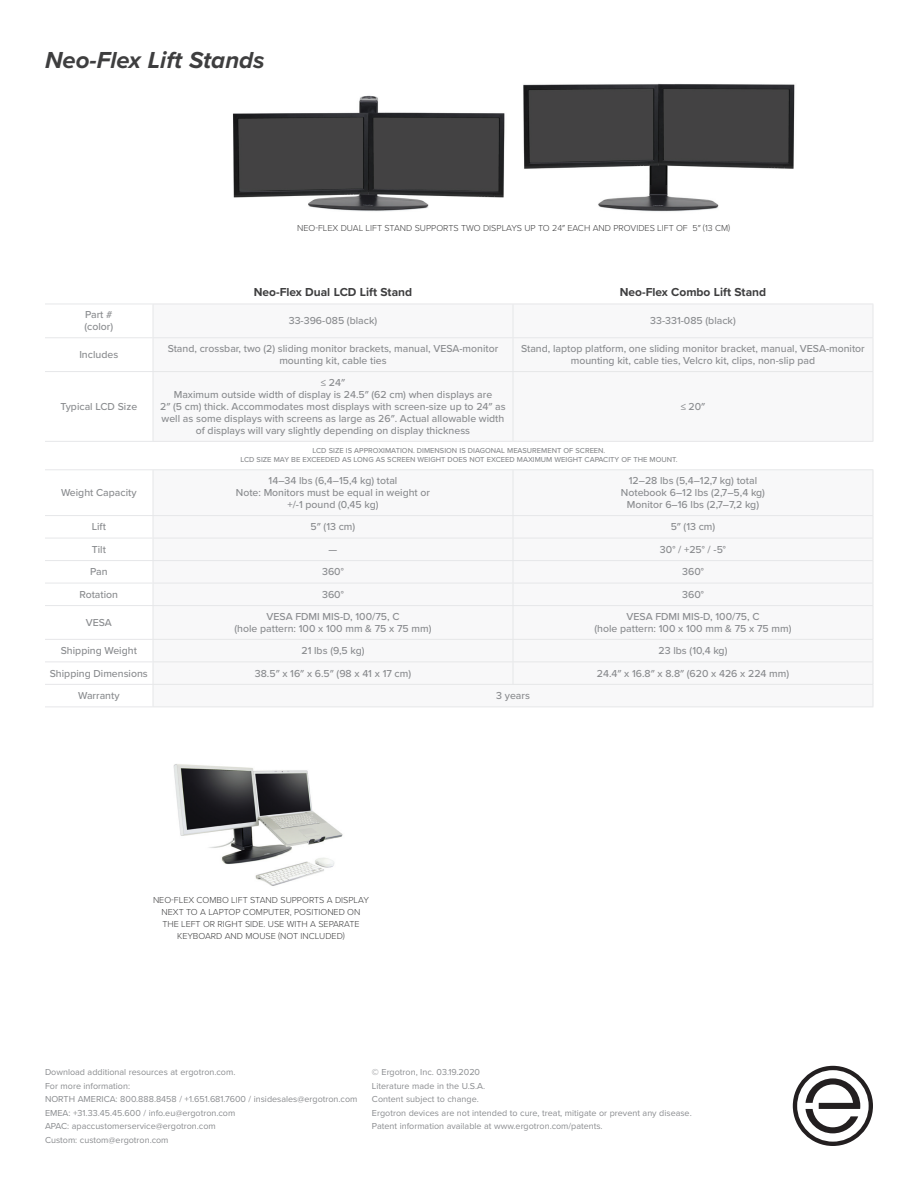
<style>
.page{position:relative;width:918px;height:1188px;background:#fff}
.page>*{position:absolute;margin:0;border:0;box-sizing:border-box;transform-origin:0 0}
.t1{font:italic 700 24px "Proxima Nova";color:#3e3e3f}
.t2{font:700 12px "Proxima Nova";color:#3e3e3f}
.t3{font:500 10.5px/12px "Proxima Nova";color:#8a8c8f;text-align:center}
.t4{font:9px/13.5px "Proxima Nova";color:#8a8c8f}
.t5{font:300 9px/12px "Proxima Nova";color:#3e3e3f;text-align:center}
.t6{font:500 7.5px/9px "Proxima Nova";color:#8a8c8f;text-align:center}
</style>
<div class="page">
<img style="left:233px;top:95px;width:272px;height:117px">
<img style="left:523px;top:83px;width:272px;height:129px">
<img style="left:173px;top:764px;width:170px;height:122px">
<svg style="left:793px;top:1066px;width:80px;height:80px"></svg>
<svg style="left:154px;top:305px;width:719px;height:402px"></svg>
<svg style="left:873px;top:516px;width:1px;height:89px"></svg>
<hr style="left:873px;top:606px;width:1px;height:33px;background:#e6e7e9">
<hr style="left:153px;top:304px;width:360px;height:1px;background:#e6e7e9">
<hr style="left:513px;top:304px;width:360px;height:1px;background:#e6e7e9">
<hr style="left:873px;top:304px;width:1px;height:33px;background:#e6e7e9">
<hr style="left:153px;top:337px;width:360px;height:1px;background:#e6e7e9">
<hr style="left:513px;top:337px;width:360px;height:1px;background:#e6e7e9">
<hr style="left:873px;top:338px;width:1px;height:33px;background:#e6e7e9">
<hr style="left:153px;top:371px;width:360px;height:1px;background:#e6e7e9">
<hr style="left:513px;top:371px;width:360px;height:1px;background:#e6e7e9">
<hr style="left:873px;top:372px;width:1px;height:69px;background:#e6e7e9">
<hr style="left:153px;top:441px;width:360px;height:1px;background:#e6e7e9">
<hr style="left:513px;top:441px;width:360px;height:1px;background:#e6e7e9">
<hr style="left:153px;top:469px;width:360px;height:1px;background:#e6e7e9">
<hr style="left:513px;top:469px;width:360px;height:1px;background:#e6e7e9">
<hr style="left:873px;top:470px;width:1px;height:45px;background:#e6e7e9">
<hr style="left:153px;top:515px;width:360px;height:1px;background:#e6e7e9">
<hr style="left:513px;top:515px;width:360px;height:1px;background:#e6e7e9">
<hr style="left:153px;top:538px;width:360px;height:1px;background:#e6e7e9">
<hr style="left:513px;top:538px;width:360px;height:1px;background:#e6e7e9">
<hr style="left:153px;top:560px;width:360px;height:1px;background:#e6e7e9">
<hr style="left:513px;top:560px;width:360px;height:1px;background:#e6e7e9">
<hr style="left:153px;top:583px;width:360px;height:1px;background:#e6e7e9">
<hr style="left:513px;top:583px;width:360px;height:1px;background:#e6e7e9">
<hr style="left:153px;top:605px;width:360px;height:1px;background:#e6e7e9">
<hr style="left:513px;top:605px;width:360px;height:1px;background:#e6e7e9">
<hr style="left:153px;top:639px;width:360px;height:1px;background:#e6e7e9">
<hr style="left:513px;top:639px;width:360px;height:1px;background:#e6e7e9">
<hr style="left:153px;top:662px;width:360px;height:1px;background:#e6e7e9">
<hr style="left:513px;top:662px;width:360px;height:1px;background:#e6e7e9">
<hr style="left:153px;top:684px;width:360px;height:1px;background:#e6e7e9">
<hr style="left:513px;top:684px;width:360px;height:1px;background:#e6e7e9">
<svg style="left:873px;top:640px;width:1px;height:67px"></svg>
<hr style="left:153px;top:707px;width:360px;height:1px;background:#e6e7e9">
<hr style="left:513px;top:707px;width:360px;height:1px;background:#e6e7e9">
<hr style="left:45px;top:304px;width:46px;height:1px;background:#e6e7e9">
<hr style="left:91px;top:304px;width:62px;height:1px;background:#e6e7e9">
<hr style="left:153px;top:304px;width:1px;height:33px;background:#e6e7e9">
<hr style="left:513px;top:304px;width:1px;height:33px;background:#e6e7e9">
<hr style="left:45px;top:337px;width:46px;height:1px;background:#e6e7e9">
<hr style="left:91px;top:337px;width:62px;height:1px;background:#e6e7e9">
<hr style="left:153px;top:338px;width:1px;height:33px;background:#e6e7e9">
<hr style="left:513px;top:338px;width:1px;height:33px;background:#e6e7e9">
<hr style="left:45px;top:371px;width:46px;height:1px;background:#e6e7e9">
<hr style="left:91px;top:371px;width:62px;height:1px;background:#e6e7e9">
<hr style="left:153px;top:372px;width:1px;height:69px;background:#e6e7e9">
<hr style="left:513px;top:372px;width:1px;height:69px;background:#e6e7e9">
<hr style="left:45px;top:441px;width:46px;height:1px;background:#e6e7e9">
<hr style="left:91px;top:441px;width:62px;height:1px;background:#e6e7e9">
<hr style="left:45px;top:469px;width:46px;height:1px;background:#e6e7e9">
<hr style="left:91px;top:469px;width:62px;height:1px;background:#e6e7e9">
<hr style="left:153px;top:470px;width:1px;height:45px;background:#e6e7e9">
<hr style="left:513px;top:470px;width:1px;height:45px;background:#e6e7e9">
<hr style="left:45px;top:515px;width:46px;height:1px;background:#e6e7e9">
<hr style="left:91px;top:515px;width:62px;height:1px;background:#e6e7e9">
<hr style="left:45px;top:538px;width:46px;height:1px;background:#e6e7e9">
<hr style="left:91px;top:538px;width:62px;height:1px;background:#e6e7e9">
<hr style="left:45px;top:560px;width:46px;height:1px;background:#e6e7e9">
<hr style="left:91px;top:560px;width:62px;height:1px;background:#e6e7e9">
<hr style="left:45px;top:583px;width:46px;height:1px;background:#e6e7e9">
<hr style="left:91px;top:583px;width:62px;height:1px;background:#e6e7e9">
<svg style="left:153px;top:516px;width:1px;height:89px"></svg>
<svg style="left:513px;top:516px;width:1px;height:89px"></svg>
<hr style="left:45px;top:605px;width:46px;height:1px;background:#e6e7e9">
<hr style="left:91px;top:605px;width:62px;height:1px;background:#e6e7e9">
<hr style="left:153px;top:606px;width:1px;height:33px;background:#e6e7e9">
<hr style="left:513px;top:606px;width:1px;height:33px;background:#e6e7e9">
<hr style="left:45px;top:639px;width:46px;height:1px;background:#e6e7e9">
<hr style="left:91px;top:639px;width:62px;height:1px;background:#e6e7e9">
<hr style="left:45px;top:662px;width:46px;height:1px;background:#e6e7e9">
<hr style="left:91px;top:662px;width:62px;height:1px;background:#e6e7e9">
<svg style="left:513px;top:640px;width:1px;height:44px"></svg>
<hr style="left:45px;top:684px;width:46px;height:1px;background:#e6e7e9">
<hr style="left:91px;top:684px;width:62px;height:1px;background:#e6e7e9">
<svg style="left:153px;top:640px;width:1px;height:67px"></svg>
<hr style="left:45px;top:707px;width:46px;height:1px;background:#e6e7e9">
<hr style="left:91px;top:707px;width:62px;height:1px;background:#e6e7e9">
<h1 class="t1" style="left:45px;top:42px;width:221px">Neo-Flex Lift Stands</h1>
<p class="t5" style="left:297px;top:222px;width:435px">NEO-FLEX DUAL LIFT STAND SUPPORTS TWO DISPLAYS UP TO 24″ EACH AND PROVIDES LIFT OF 5″ (13 CM)</p>
<p class="t2" style="left:254px;top:283px;width:160px">Neo-Flex Dual LCD Lift Stand</p>
<p class="t2" style="left:620px;top:283px;width:148px">Neo-Flex Combo Lift Stand</p>
<p class="t3" style="left:84px;top:308px;width:30px;text-align:left">Part # (color)</p>
<p class="t3" style="left:289px;top:314px;width:90px">33-396-085 (black)</p>
<p class="t3" style="left:650px;top:314px;width:87px">33-331-085 (black)</p>
<p class="t3" style="left:79px;top:348px;width:40px">Includes</p>
<p class="t3" style="left:168px;top:342px;width:332px">Stand, crossbar, two (2) sliding monitor brackets, manual, VESA-monitor mounting kit, cable ties</p>
<p class="t3" style="left:521px;top:342px;width:345px">Stand, laptop platform, one sliding monitor bracket, manual, VESA-monitor mounting kit, cable ties, Velcro kit, clips, non-slip pad</p>
<p class="t3" style="left:60px;top:400px;width:78px">Typical LCD Size</p>
<p class="t3" style="left:160px;top:376px;width:347px">≤ 24″<br>Maximum outside width of display is 24.5″ (62 cm) when displays are<br>2″ (5 cm) thick. Accommodates most displays with screen-size up to 24″ as well as some displays with screens as large as 26″. Actual allowable width of displays will vary slightly depending on display thickness</p>
<p class="t3" style="left:681px;top:400px;width:26px">≤ 20″</p>
<p class="t3" style="left:61px;top:486px;width:77px">Weight Capacity</p>
<p class="t6" style="left:240px;top:446px;width:439px">LCD SIZE IS APPROXIMATION. DIMENSION IS DIAGONAL MEASUREMENT OF SCREEN.<br>LCD SIZE MAY BE EXCEEDED AS LONG AS SCREEN WEIGHT DOES NOT EXCEED MAXIMUM WEIGHT CAPACITY OF THE MOUNT.</p>
<p class="t3" style="left:236px;top:474px;width:196px">14–34 lbs (6,4–15,4 kg) total<br>Note: Monitors must be equal in weight or +/-1 pound (0,45 kg)</p>
<p class="t3" style="left:621px;top:474px;width:146px">12–28 lbs (5,4–12,7 kg) total<br>Notebook 6–12 lbs (2,7–5,4 kg)<br>Monitor 6–16 lbs (2,7–7,2 kg)</p>
<p class="t3" style="left:92px;top:520px;width:16px">Lift</p>
<p class="t3" style="left:311px;top:520px;width:46px">5″ (13 cm)</p>
<p class="t3" style="left:671px;top:520px;width:46px">5″ (13 cm)</p>
<p class="t3" style="left:92px;top:543px;width:16px">Tilt</p>
<p class="t3" style="left:329px;top:543px;width:10px">—</p>
<p class="t3" style="left:660px;top:543px;width:68px">30° / +25° / -5°</p>
<p class="t3" style="left:90px;top:565px;width:19px">Pan</p>
<p class="t3" style="left:322px;top:565px;width:23px">360°</p>
<p class="t3" style="left:682px;top:565px;width:23px">360°</p>
<p class="t3" style="left:80px;top:588px;width:40px">Rotation</p>
<p class="t3" style="left:322px;top:588px;width:23px">360°</p>
<p class="t3" style="left:682px;top:588px;width:23px">360°</p>
<p class="t3" style="left:86px;top:616px;width:28px">VESA</p>
<p class="t3" style="left:235px;top:610px;width:198px">VESA FDMI MIS-D, 100/75, C<br>(hole pattern: 100 x 100 mm &amp; 75 x 75 mm)</p>
<p class="t3" style="left:595px;top:610px;width:198px">VESA FDMI MIS-D, 100/75, C<br>(hole pattern: 100 x 100 mm &amp; 75 x 75 mm)</p>
<p class="t3" style="left:61px;top:644px;width:78px">Shipping Weight</p>
<p class="t3" style="left:302px;top:644px;width:65px">21 lbs (9,5 kg)</p>
<p class="t3" style="left:659px;top:644px;width:70px">23 lbs (10,4 kg)</p>
<p class="t3" style="left:50px;top:667px;width:100px">Shipping Dimensions</p>
<p class="t3" style="left:255px;top:667px;width:158px">38.5″ x 16″ x 6.5″ (98 x 41 x 17 cm)</p>
<p class="t3" style="left:597px;top:667px;width:194px">24.4″ x 16.8″ x 8.8″ (620 x 426 x 224 mm)</p>
<p class="t3" style="left:78px;top:689px;width:43px">Warranty</p>
<p class="t3" style="left:496px;top:689px;width:35px">3 years</p>
<p class="t5" style="left:153px;top:894px;width:217px">NEO-FLEX COMBO LIFT STAND SUPPORTS A DISPLAY NEXT TO A LAPTOP COMPUTER, POSITIONED ON THE LEFT OR RIGHT SIDE. USE WITH A SEPARATE KEYBOARD AND MOUSE (NOT INCLUDED)</p>
<p class="t4" style="left:45px;top:1065px;width:314px">Download additional resources at ergotron.com.<br>For more information:<br>NORTH AMERICA: 800.888.8458 / +1.651.681.7600 / insidesales@ergotron.com EMEA: +31.33.45.45.600 / info.eu@ergotron.com<br>APAC: apaccustomerservice@ergotron.com<br>Custom: custom@ergotron.com</p>
<p class="t4" style="left:372px;top:1065px;width:321px">© Ergotron, Inc. 03.19.2020<br>Literature made in the U.S.A.<br>Content subject to change.<br>Ergotron devices are not intended to cure, treat, mitigate or prevent any disease.<br>Patent information available at www.ergotron.com/patents.</p>
</div>
